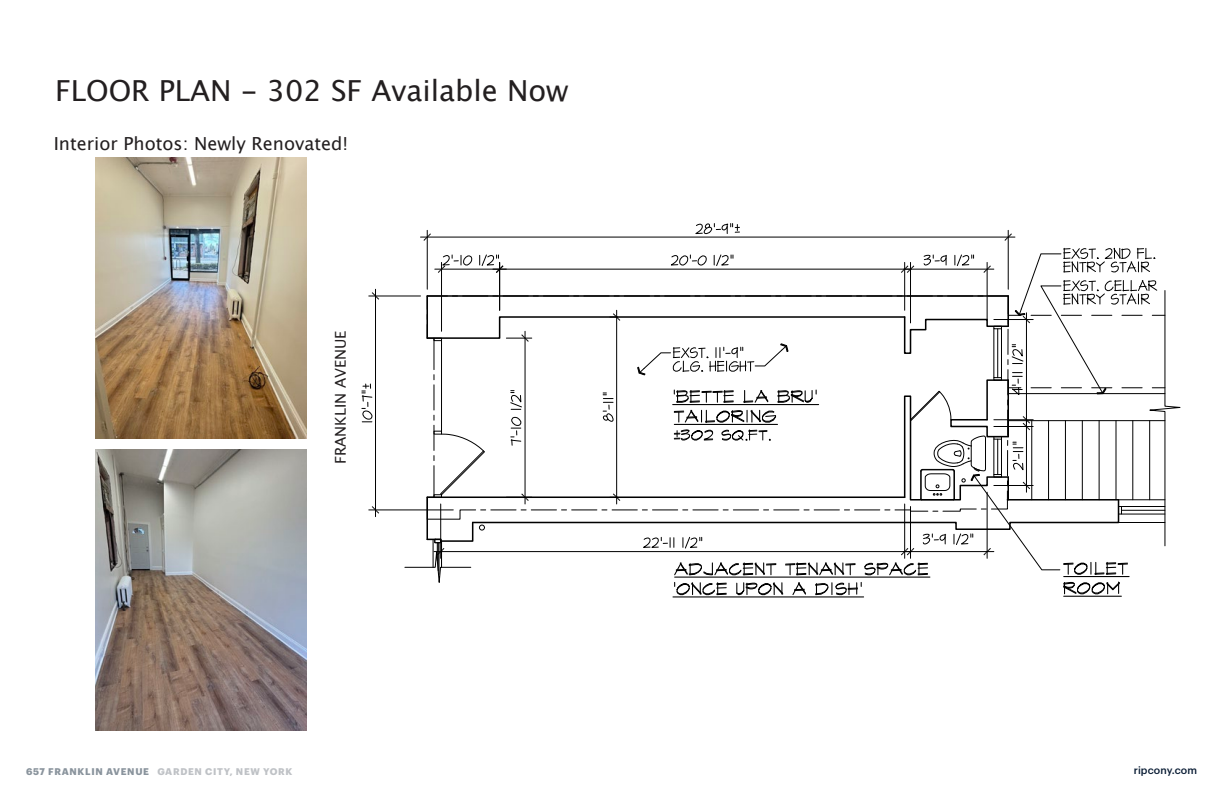
<style>
.page{position:relative;width:1224px;height:792px;background:#fff}
.page>*{position:absolute;margin:0;border:0;box-sizing:border-box;transform-origin:0 0}
.t1{font:29px "Lucida Grande";color:#231f20}
.t2{font:18px "Lucida Grande";color:#231f20}
.t3{font:14.9px "Lucida Grande";color:#231f20}
.t4{font:500 10.5px "Graphik";letter-spacing:.01em;color:#081b33}
.t5{font:700 9.5px "Graphik";letter-spacing:.075em;color:#bfc2c6}
.s1{color:#8a949d}
</style>
<div class="page">
<hr style="left:1064px;top:596px;width:57px;height:1px;background:#000">
<hr style="left:427px;top:230px;width:1px;height:59px;background:#000">
<hr style="left:1008px;top:230px;width:1px;height:59px;background:#000">
<hr style="left:421px;top:237px;width:594px;height:1px;background:#000">
<svg style="left:423px;top:233px;width:8px;height:8px"></svg>
<svg style="left:1004px;top:233px;width:8px;height:8px"></svg>
<svg style="left:695px;top:223px;width:45px;height:11px"></svg>
<hr style="left:369px;top:510px;width:84px;height:1px;background:#000">
<hr style="left:369px;top:296px;width:52px;height:1px;background:#000">
<hr style="left:375px;top:289px;width:1px;height:228px;background:#000">
<svg style="left:372px;top:506px;width:7px;height:8px"></svg>
<svg style="left:372px;top:292px;width:7px;height:8px"></svg>
<svg style="left:362px;top:384px;width:11px;height:39px"></svg>
<hr style="left:673px;top:596px;width:191px;height:1px;background:#000">
<svg style="left:404px;top:248px;width:777px;height:348px"></svg>
<img style="left:96px;top:450px;width:210px;height:280px">
<img style="left:96px;top:157px;width:210px;height:281px">
<h1 class="t1" style="left:55px;top:74px;width:515px">FLOOR PLAN - 302 SF Available Now</h1>
<h2 class="t2" style="left:54px;top:133px;width:296px">Interior Photos: Newly Renovated!</h2>
<h3 class="t3" style="left:332px;top:464px;width:135px;rotate:-90deg">FRANKLIN AVENUE</h3>
<p class="t5" style="left:26px;top:764px;width:268px"><span class="s1">657 FRANKLIN AVENUE</span> GARDEN CITY, NEW YORK</p>
<p class="t4" style="left:1134px;top:762px;width:65px">ripcony.com</p>
</div>
